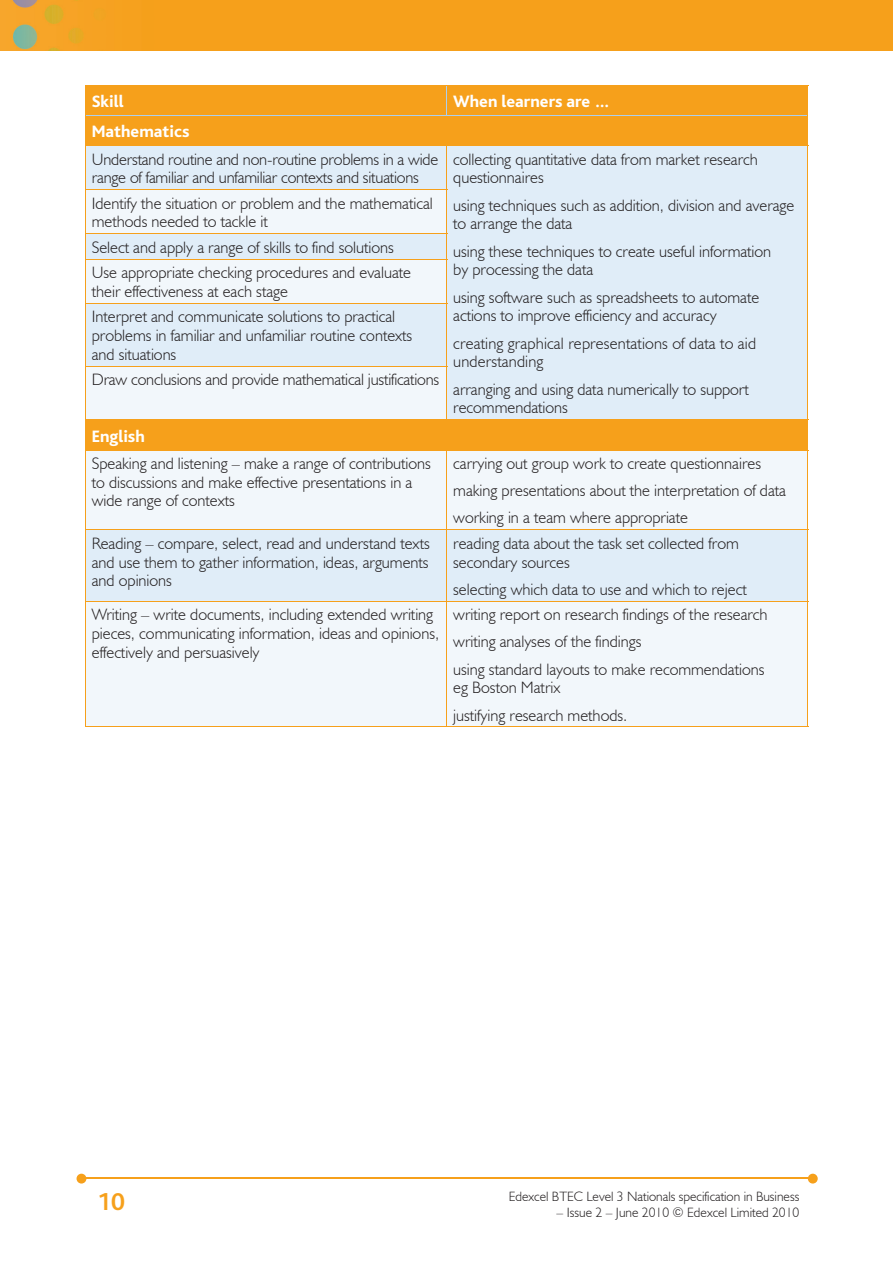
<style>
.page{position:relative;width:893px;height:1263px;background:#fff}
.page>*{position:absolute;margin:0;border:0;box-sizing:border-box;transform-origin:0 0}
.t1{font:700 25.5px "Bliss";color:#f6a01b}
.t2{font:800 17.25px "Bliss";color:#fff}
.t3{font:300 16.5px/18.8px "Humanist 521 BT";color:#231f20}
.t4{font:300 13.5px "Humanist 521 BT";color:#231f20}
</style>
<div class="page">
<img style="left:0;top:0;width:893px;height:51px">
<hr style="left:82px;top:1178px;width:728px;height:1px;background:#f6a01b">
<svg style="left:808px;top:1174px;width:10px;height:9px"></svg>
<svg style="left:77px;top:1174px;width:9px;height:9px"></svg>
<div style="left:86px;top:86px;width:721px;height:59px;background:#f6a01b"></div>
<div style="left:86px;top:146px;width:721px;height:44px;background:#e0edf8"></div>
<svg style="left:86px;top:190px;width:721px;height:537px;fill:#f2f7fb"></svg>
<hr style="left:86px;top:115px;width:361px;height:1px;background:#accfed">
<hr style="left:447px;top:115px;width:360px;height:1px;background:#accfed">
<hr style="left:85px;top:86px;width:1px;height:30px;background:#f6a01b">
<hr style="left:807px;top:86px;width:1px;height:30px;background:#f6a01b">
<hr style="left:85px;top:85px;width:362px;height:1px;background:#f6a01b">
<hr style="left:447px;top:85px;width:361px;height:1px;background:#f6a01b">
<svg style="left:446px;top:86px;width:1px;height:59px"></svg>
<svg style="left:85px;top:116px;width:1px;height:29px"></svg>
<svg style="left:807px;top:116px;width:1px;height:29px"></svg>
<hr style="left:85px;top:146px;width:1px;height:43px;background:#f6a01b">
<hr style="left:85px;top:145px;width:362px;height:1px;background:#f6a01b">
<hr style="left:446px;top:146px;width:1px;height:43px;background:#f6a01b">
<hr style="left:807px;top:146px;width:1px;height:44px;background:#f6a01b">
<hr style="left:807px;top:190px;width:1px;height:44px;background:#f6a01b">
<svg style="left:807px;top:234px;width:1px;height:25px"></svg>
<hr style="left:807px;top:259px;width:1px;height:44px;background:#f6a01b">
<hr style="left:807px;top:303px;width:1px;height:63px;background:#f6a01b">
<hr style="left:807px;top:366px;width:1px;height:53px;background:#f6a01b">
<hr style="left:447px;top:145px;width:361px;height:1px;background:#f6a01b">
<hr style="left:85px;top:190px;width:1px;height:43px;background:#f6a01b">
<hr style="left:85px;top:189px;width:362px;height:1px;background:#f6a01b">
<hr style="left:446px;top:190px;width:1px;height:43px;background:#f6a01b">
<svg style="left:85px;top:234px;width:1px;height:25px"></svg>
<hr style="left:85px;top:233px;width:362px;height:1px;background:#f6a01b">
<svg style="left:446px;top:234px;width:1px;height:25px"></svg>
<hr style="left:85px;top:260px;width:1px;height:43px;background:#f6a01b">
<hr style="left:85px;top:259px;width:362px;height:1px;background:#f6a01b">
<hr style="left:446px;top:260px;width:1px;height:43px;background:#f6a01b">
<hr style="left:85px;top:304px;width:1px;height:62px;background:#f6a01b">
<hr style="left:85px;top:303px;width:362px;height:1px;background:#f6a01b">
<hr style="left:446px;top:304px;width:1px;height:62px;background:#f6a01b">
<hr style="left:85px;top:366px;width:1px;height:53px;background:#f6a01b">
<hr style="left:85px;top:366px;width:362px;height:1px;background:#f6a01b">
<hr style="left:446px;top:366px;width:1px;height:53px;background:#f6a01b">
<hr style="left:446px;top:420px;width:1px;height:30px;background:#f6a01b">
<hr style="left:85px;top:420px;width:1px;height:30px;background:#f6a01b">
<hr style="left:807px;top:420px;width:1px;height:30px;background:#f6a01b">
<hr style="left:85px;top:419px;width:362px;height:1px;background:#f6a01b">
<hr style="left:447px;top:419px;width:361px;height:1px;background:#f6a01b">
<hr style="left:85px;top:450px;width:1px;height:79px;background:#f6a01b">
<hr style="left:85px;top:450px;width:362px;height:1px;background:#f6a01b">
<hr style="left:446px;top:450px;width:1px;height:79px;background:#f6a01b">
<hr style="left:807px;top:450px;width:1px;height:79px;background:#f6a01b">
<hr style="left:447px;top:450px;width:361px;height:1px;background:#f6a01b">
<hr style="left:85px;top:530px;width:1px;height:71px;background:#f6a01b">
<hr style="left:85px;top:529px;width:362px;height:1px;background:#f6a01b">
<hr style="left:446px;top:530px;width:1px;height:71px;background:#f6a01b">
<hr style="left:807px;top:530px;width:1px;height:71px;background:#f6a01b">
<hr style="left:447px;top:529px;width:361px;height:1px;background:#f6a01b">
<hr style="left:85px;top:727px;width:362px;height:1px;background:#f6a01b">
<hr style="left:85px;top:601px;width:1px;height:126px;background:#f6a01b">
<hr style="left:85px;top:601px;width:362px;height:1px;background:#f6a01b">
<hr style="left:447px;top:727px;width:361px;height:1px;background:#f6a01b">
<hr style="left:446px;top:601px;width:1px;height:126px;background:#f6a01b">
<hr style="left:807px;top:601px;width:1px;height:126px;background:#f6a01b">
<hr style="left:447px;top:601px;width:361px;height:1px;background:#f6a01b">
<p class="t2" style="left:92px;top:93px;width:33px">Skill</p>
<p class="t2" style="left:453px;top:93px;width:158px">When learners are …</p>
<p class="t2" style="left:92px;top:123px;width:99px">Mathematics</p>
<p class="t3" style="left:92px;top:149px;width:348px">Understand routine and non-routine problems in a wide range of familiar and unfamiliar contexts and situations</p>
<p class="t3" style="left:453px;top:149px;width:306px">collecting quantitative data from market research questionnaires</p>
<p class="t3" style="left:453px;top:195px;width:343px">using techniques such as addition, division and average to arrange the data</p>
<p class="t3" style="left:453px;top:241px;width:320px">using these techniques to create useful information by processing the data</p>
<p class="t3" style="left:453px;top:287px;width:308px">using software such as spreadsheets to automate actions to improve efficiency and accuracy</p>
<p class="t3" style="left:453px;top:333px;width:304px">creating graphical representations of data to aid understanding</p>
<p class="t3" style="left:453px;top:379px;width:297px">arranging and using data numerically to support recommendations</p>
<p class="t3" style="left:92px;top:193px;width:342px">Identify the situation or problem and the mathematical methods needed to tackle it</p>
<p class="t3" style="left:92px;top:234px;width:321px;line-height:25.3px">Select and apply a range of skills to find solutions<br>Use appropriate checking procedures and evaluate</p>
<p class="t3" style="left:92px;top:278px;width:305px;line-height:25.3px">their effectiveness at each stage<br>Interpret and communicate solutions to practical</p>
<p class="t3" style="left:92px;top:326px;width:322px">problems in familiar and unfamiliar routine contexts and situations</p>
<p class="t3" style="left:92px;top:370px;width:349px">Draw conclusions and provide mathematical justifications</p>
<p class="t2" style="left:92px;top:427px;width:55px">English</p>
<p class="t3" style="left:92px;top:454px;width:341px">Speaking and listening – make a range of contributions to discussions and make effective presentations in a wide range of contexts</p>
<p class="t3" style="left:453px;top:449px;width:334px;line-height:27.3px">carrying out group work to create questionnaires making presentations about the interpretation of data working in a team where appropriate</p>
<p class="t3" style="left:92px;top:533px;width:339px;text-align:justify">Reading – compare, select, read and understand texts and use them to gather information, ideas, arguments and opinions</p>
<p class="t3" style="left:453px;top:533px;width:287px">reading data about the task set collected from secondary sources</p>
<p class="t3" style="left:453px;top:579px;width:295px">selecting which data to use and which to reject</p>
<p class="t3" style="left:92px;top:605px;width:349px">Writing – write documents, including extended writing pieces, communicating information, ideas and opinions, effectively and persuasively</p>
<p class="t3" style="left:453px;top:600px;width:316px;line-height:27.3px">writing report on research findings of the research writing analyses of the findings<br>using standard layouts to make recommendations</p>
<p class="t3" style="left:453px;top:674px;width:176px;line-height:27.3px">eg Boston Matrix<br>justifying research methods.</p>
<h1 class="t1" style="left:97px;top:1189px;width:29px">10</h1>
<p class="t4" style="left:509px;top:1188px;width:292px">Edexcel BTEC Level 3 Nationals specification in Business</p>
<p class="t4" style="left:557px;top:1204px;width:244px">– Issue 2 – June 2010 © Edexcel Limited 2010</p>
</div>
